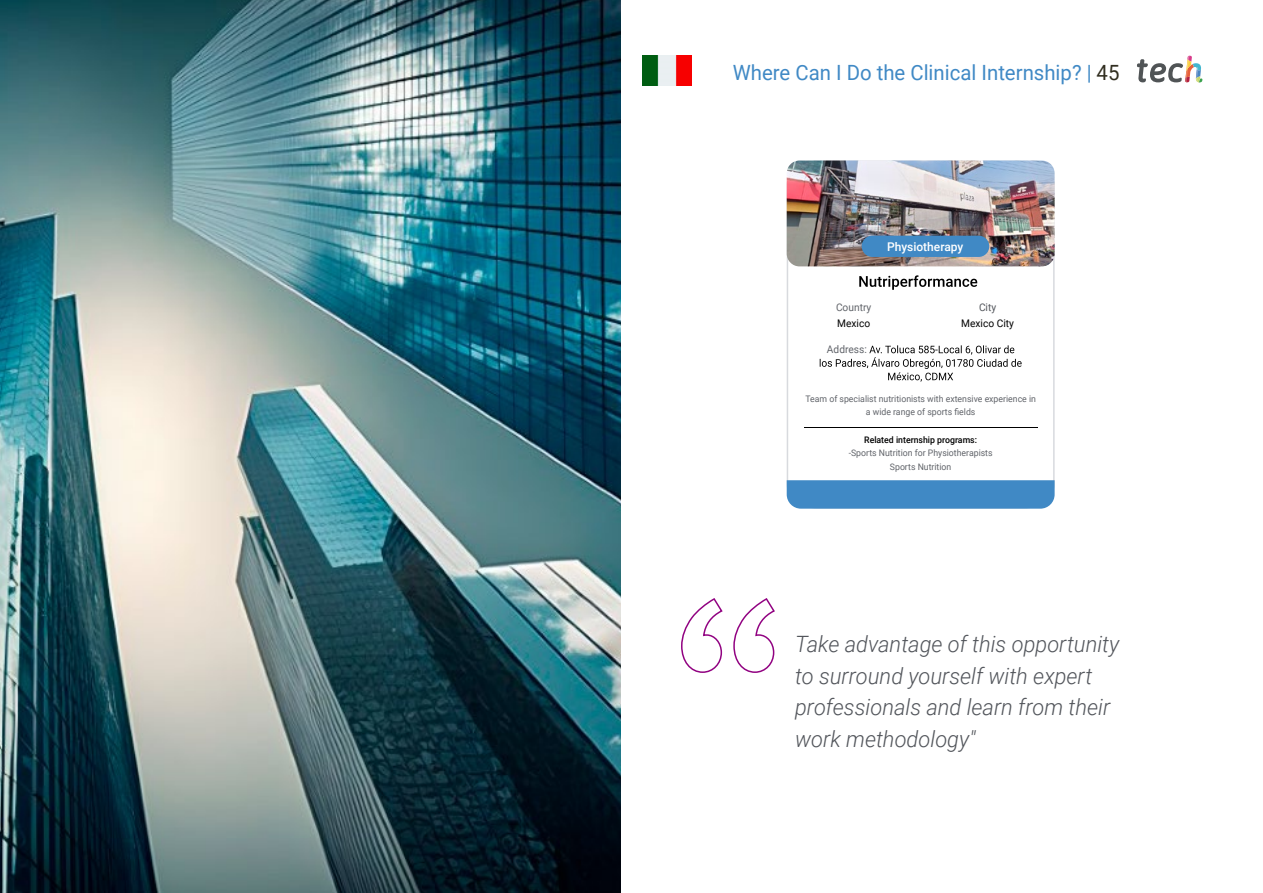
<style>
.page{position:relative;width:1263px;height:893px;background:#fff}
.page>*{position:absolute;margin:0;border:0;box-sizing:border-box;transform-origin:0 0}
.t1{font:italic 300 22.5px/31.5px "Roboto";color:#52555b}
.t2{font:21px "Roboto";color:#4089c5}
.t3{font:500 12px "Roboto";color:#fff}
.t4{font:10.5px "Roboto";color:#000}
.t5{font:10.5px "Roboto";color:#61646a}
.t6{font:10.5px "Roboto";color:#52555b}
.t7{font:9px/13.5px "Roboto";color:#61646a;text-align:center}
.t8{font:500 9px "Roboto";color:#000}
.s1{color:#312e20}
</style>
<div class="page">
<img style="left:0;top:0;width:621px;height:893px">
<svg style="left:1137px;top:56px;width:65px;height:27px"></svg>
<img style="left:642px;top:55px;width:49px;height:31px">
<svg style="left:786px;top:160px;width:269px;height:338px"></svg>
<img style="left:787px;top:161px;width:267px;height:105px">
<svg style="left:787px;top:480px;width:267px;height:29px;background:#458cc6"></svg>
<div style="left:862px;top:236px;width:127px;height:21px;background:#4089c5;border-radius:11px"></div>
<hr style="left:804px;top:427px;width:233px;height:1px;background:#000">
<svg style="left:859px;top:275px;width:118px;height:15px"></svg>
<svg style="left:820px;top:345px;width:202px;height:37px"></svg>
<svg style="left:681px;top:598px;width:94px;height:75px"></svg>
<h2 class="t2" style="left:733px;top:57px;width:388px">Where Can I Do the Clinical Internship? | <span class="s1">45</span></h2>
<h3 class="t3" style="left:887px;top:238px;width:78px">Physiotherapy</h3>
<p class="t5" style="left:836px;top:300px;width:37px">Country</p>
<p class="t4" style="left:837px;top:316px;width:34px">Mexico</p>
<p class="t5" style="left:827px;top:342px;width:41px">Address:</p>
<p class="t6" style="left:979px;top:300px;width:19px">City</p>
<p class="t4" style="left:961px;top:316px;width:54px">Mexico City</p>
<p class="t7" style="left:805px;top:392px;width:232px">Team of specialist nutritionists with extensive experience in a wide range of sports fields</p>
<p class="t8" style="left:864px;top:433px;width:114px">Related internship programs:</p>
<p class="t7" style="left:849px;top:446px;width:145px">-Sports Nutrition for Physiotherapists<br>Sports Nutrition</p>
<h1 class="t1" style="left:795px;top:628px;width:326px">Take advantage of this opportunity to surround yourself with expert professionals and learn from their work methodology"</h1>
</div>
